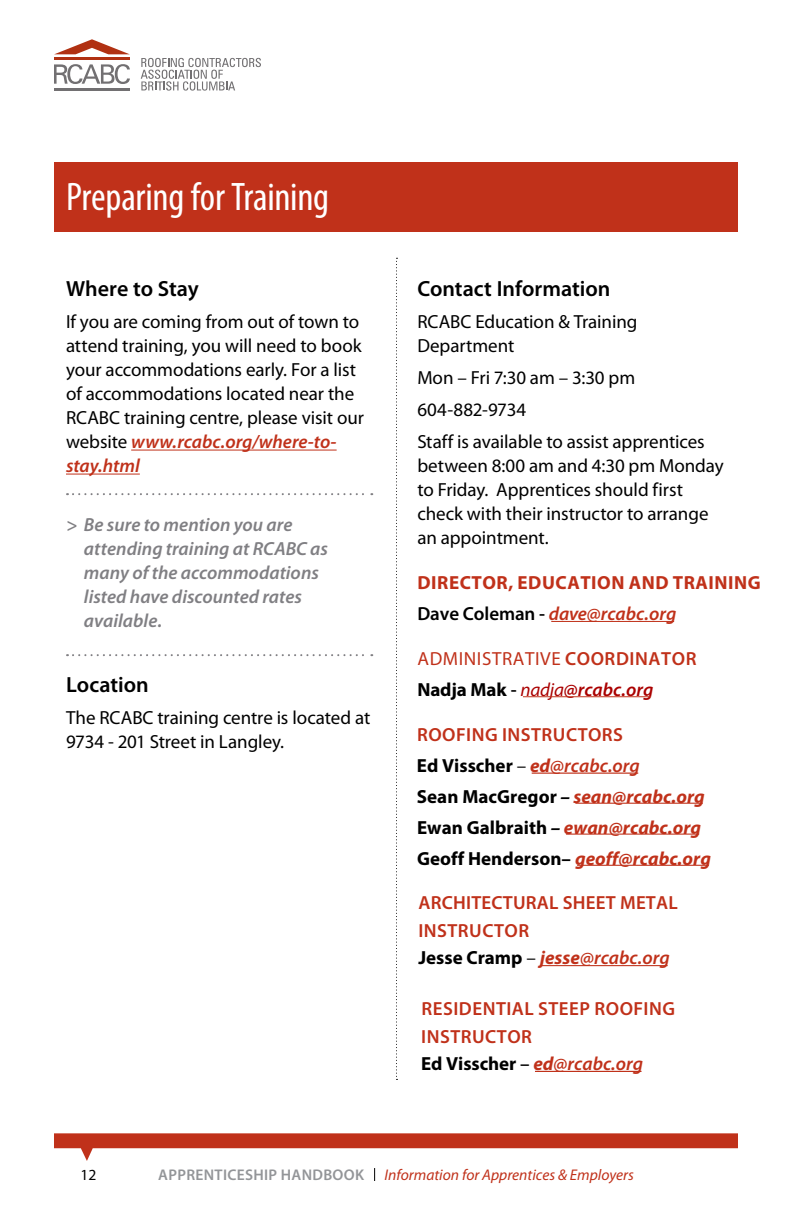
<style>
.page{position:relative;width:792px;height:1224px;background:#fff}
.page>*{position:absolute;margin:0;border:0;box-sizing:border-box;transform-origin:0 0}
.HEADER_1{font:condensed 40px "Myriad Pro";letter-spacing:-.005em;color:#fff}
.HEADER_2{font:600 22px "Myriad Pro";color:#000}
.BODY_COPY{font:19px/24px "Myriad Pro";letter-spacing:-.005em;color:#000}
.BODY_COPY-2{font:700 19px/30.8px "Myriad Pro";color:#000}
.BODY_COPY-3{font:600 19px/27.6px "Myriad Pro";letter-spacing:.025em;color:#c0311a}
.t1{font:italic 600 19px/24px "Myriad Pro";color:#807f83}
.BODY_COPY-4{font:700 19px/31.2px "Myriad Pro";letter-spacing:.03em;color:#c0311a}
.BODY_COPY-5{font:19px/30.8px "Myriad Pro";letter-spacing:.03em;color:#c0311a}
.t2{font:italic 15.6px "Myriad Pro";color:#c0311a}
.t3{font:600 15.6px "Myriad Pro";letter-spacing:.02em;color:#939598}
.t4{font:15.6px "Myriad Pro";color:#000}
.s1{font-weight:600;font-style:italic;color:#c0311a}
.s2{font-weight:600;color:#000}
.s3{font-weight:600;font-style:italic}
.s4{font-weight:600}
.s5{font-weight:700;color:#000}
.s6{font-style:italic;color:#a00}
.s7{font-weight:600;font-style:italic;color:#a00}
.s8{font-weight:600;color:#c0311a}
.s9{font-weight:400}
.s10{font-style:italic;color:#c0311a}
.s11{font-style:italic}
.s12{font-weight:400;color:#000}
.s13{font-weight:700;font-style:italic}
.s14{color:#000}
</style>
<div class="page">
<hr style="left:54px;top:58px;width:76px;height:2px;background:#b13112">
<hr style="left:54px;top:88px;width:76px;height:2px;background:#727072">
<svg style="left:55px;top:39px;width:74px;height:15px"></svg>
<svg style="left:54px;top:64px;width:76px;height:20px"></svg>
<svg style="left:141px;top:58px;width:120px;height:33px"></svg>
<svg style="left:374px;top:1168px;width:1px;height:13px"></svg>
<svg style="left:54px;top:1133px;width:684px;height:28px"></svg>
<div style="left:54px;top:162px;width:684px;height:70px;background:#c0311a"></div>
<svg style="left:396px;top:258px;width:1px;height:822px"></svg>
<hr style="left:131px;top:450px;width:206px;height:1px;background:#c0311a">
<hr style="left:66px;top:474px;width:74px;height:1px;background:#c0311a">
<svg style="left:67px;top:493px;width:305px;height:2px"></svg>
<svg style="left:67px;top:654px;width:305px;height:2px"></svg>
<hr style="left:551px;top:621px;width:123px;height:1px;background:#c0311a">
<hr style="left:523px;top:696px;width:128px;height:1px;background:#c0311a">
<hr style="left:577px;top:865px;width:132px;height:1px;background:#c0311a">
<hr style="left:566px;top:834px;width:133px;height:1px;background:#c0311a">
<hr style="left:575px;top:803px;width:128px;height:1px;background:#c0311a">
<hr style="left:532px;top:773px;width:106px;height:1px;background:#c0311a">
<hr style="left:542px;top:965px;width:126px;height:1px;background:#c0311a">
<hr style="left:535px;top:1071px;width:107px;height:1px;background:#c0311a">
<p class="HEADER_1" style="left:66px;top:175px;width:265px">Preparing for Training</p>
<p class="HEADER_2" style="left:66px;top:277px;width:134px">Where to Stay</p>
<p class="BODY_COPY" style="left:66px;top:310px;width:300px">If you are coming from out of town to attend training, you will need to book your accommodations early. For a list of accommodations located near the RCABC training centre, please visit our website <span class="s1">www.rcabc.org/where-to&shy;stay.html</span></p>
<p class="t1" style="left:84px;top:513px;width:246px;text-indent:-18px">&gt; Be sure to mention you are attending training at RCABC as many of the accommodations listed have discounted rates available.</p>
<p class="HEADER_2" style="left:66px;top:673px;width:84px">Location</p>
<p class="BODY_COPY" style="left:66px;top:706px;width:306px">The RCABC training centre is located at<br>9734 - 201 Street in Langley.</p>
<p class="HEADER_2" style="left:417px;top:277px;width:195px">Contact Information</p>
<p class="BODY_COPY" style="left:417px;top:310px;width:222px">RCABC Education &amp; Training<br>Department</p>
<p class="BODY_COPY" style="left:417px;top:366px;width:219px">Mon – Fri 7:30 am – 3:30 pm</p>
<p class="BODY_COPY" style="left:417px;top:398px;width:110px">604-882-9734</p>
<p class="BODY_COPY" style="left:417px;top:430px;width:308px">Staff is available to assist apprentices between 8:00 am and 4:30 pm Monday to Friday. Apprentices should first check with their instructor to arrange an appointment.</p>
<p class="BODY_COPY-4" style="left:417px;top:566px;width:345px">DIRECTOR, EDUCATION AND TRAINING<br><span class="s2">Dave Coleman -</span> <span class="s3">dave@rcabc.org</span></p>
<p class="BODY_COPY-5" style="left:417px;top:643px;width:281px">ADMINISTRATIVE <span class="s4">COORDINATOR<br></span><span class="s5">Nadja Mak</span> <span class="s2">-</span> <span class="s6">nadja</span><span class="s7">@rcabc.org</span></p>
<p class="BODY_COPY-2" style="left:417px;top:719px;width:296px"><span class="s8">ROOFING INSTRUCTORS<br></span>Ed Visscher <span class="s9">–</span> <span class="s10">ed</span><span class="s1">@rcabc.org<br></span>Sean MacGregor <span class="s11">–</span> <span class="s10">sean@rcabc.org<br></span>Ewan Galbraith <span class="s11">–</span> <span class="s10">ewan@rcabc.org<br></span>Geoff Henderson– <span class="s10">geoff@rcabc.org</span></p>
<p class="BODY_COPY-3" style="left:418px;top:889px;width:261px">ARCHITECTURAL SHEET METAL<br>INSTRUCTOR<br><span class="s5">Jesse Cramp</span> <span class="s12">–</span> <span class="s13">jesse</span><span class="s11">@rcabc.org</span></p>
<p class="BODY_COPY-3" style="left:421px;top:995px;width:255px">RESIDENTIAL STEEP ROOFING<br>INSTRUCTOR<br><span class="s5">Ed Visscher</span> <span class="s14">–</span> <span class="s13">ed</span><span class="s11">@rcabc.org</span></p>
<p class="t4" style="left:81px;top:1166px;width:17px">12</p>
<p class="t3" style="left:158px;top:1166px;width:207px">APPRENTICESHIP HANDBOOK</p>
<p class="t2" style="left:385px;top:1166px;width:251px">Information for Apprentices &amp; Employers</p>
</div>
